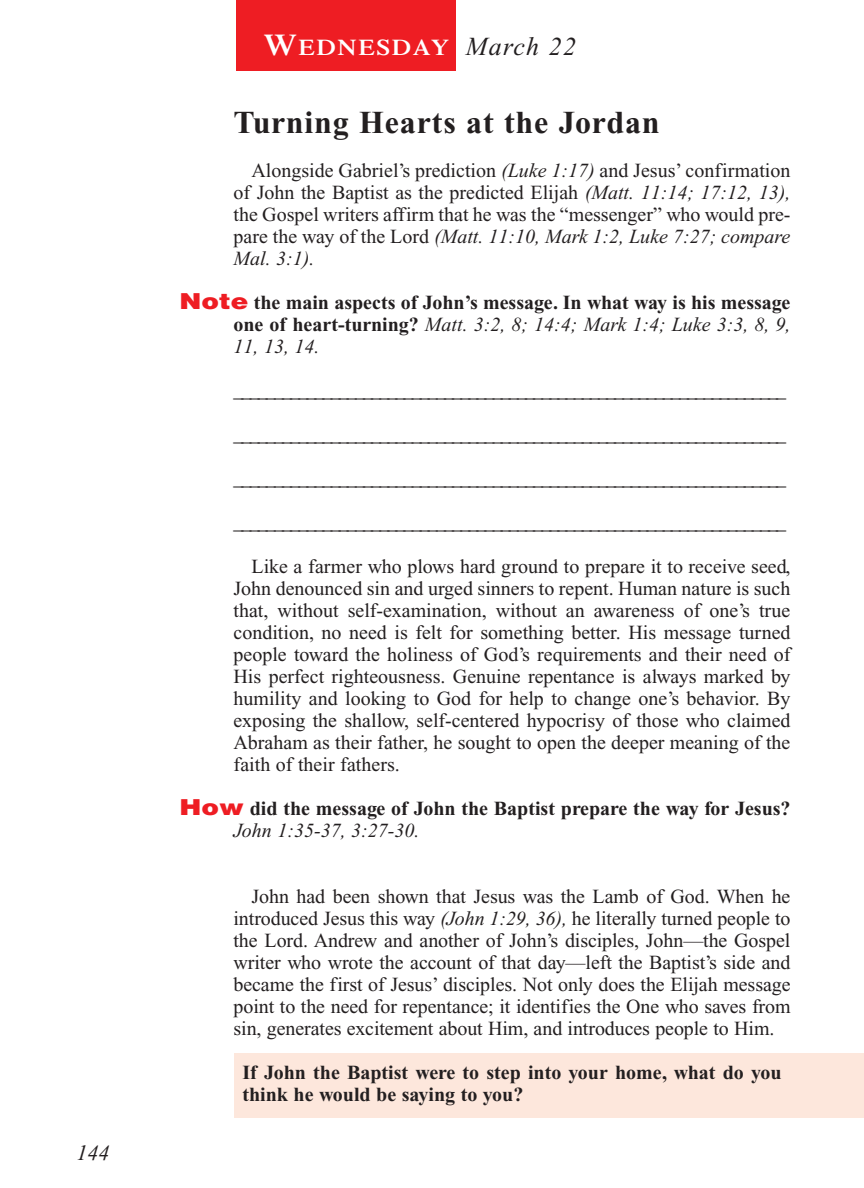
<style>
.page{position:relative;width:864px;height:1188px;background:#fff}
.page>*{position:absolute;margin:0;border:0;box-sizing:border-box;transform-origin:0 0}
.t1{font:700 32px "Times New Roman";letter-spacing:.025em;color:#231f20}
.t2{font:600 22.4px "Times";letter-spacing:.065em;color:#fff;scale:1.1 1}
.t3{font:italic 22px "Times New Roman";color:#231f20}
.t4{font:20px/22px "Times New Roman";color:#231f20;text-align:justify}
.t5{font:700 20px/22px "Times New Roman";color:#231f20}
.s1{font-size:30px}
.s2{font-family:"Times New Roman";font-weight:400;font-style:italic;font-size:26px;color:#231f20}
.s3{font-style:italic}
.s4{font-family:"Helvetica";font-weight:900;font-size:22px;color:#ee1d23}
.s5{font-weight:400;font-style:italic}
</style>
<div class="page">
<div style="left:236px;top:0;width:220px;height:71px;background:#ee1d23"></div>
<div style="left:234px;top:1053px;width:630px;height:65px;background:#fde7dc"></div>
<p class="t3" style="left:77px;top:1145px;width:34px">144</p>
<p class="t2" style="left:264px;top:40px;width:286px"><span class="s1">W</span>EDNESDAY <span class="s2">March 22</span></p>
<h1 class="t1" style="left:234px;top:112px;width:428px">Turning Hearts at the Jordan</h1>
<p class="t4" style="left:234px;top:161px;width:559px;text-indent:18px">Alongside Gabriel’s prediction <span class="s3">(Luke 1:17)</span> and Jesus’ confirmation of John the Baptist as the predicted Elijah <span class="s3">(Matt. 11:14; 17:12, 13), </span>the Gospel writers affirm that he was the “messenger” who would pre&shy;pare the way of the Lord <span class="s3">(Matt. 11:10, Mark 1:2, Luke 7:27; compare Mal. 3:1).</span></p>
<p class="t5" style="left:234px;top:293px;width:559px;text-align:justify;text-indent:-54px"><span class="s4">Note</span> the main aspects of John’s message. In what way is his message one of heart-turning? <span class="s5">Matt. 3:2, 8; 14:4; Mark 1:4; Luke 3:3, 8, 9, 11, 13, 14.</span></p>
<p class="t4" style="left:234px;top:381px;width:554px">____________________________________________________________________</p>
<p class="t4" style="left:234px;top:425px;width:554px">____________________________________________________________________</p>
<p class="t4" style="left:234px;top:469px;width:554px">____________________________________________________________________</p>
<p class="t4" style="left:234px;top:513px;width:554px">____________________________________________________________________</p>
<p class="t4" style="left:234px;top:557px;width:559px;text-indent:18px">Like a farmer who plows hard ground to prepare it to receive seed, John denounced sin and urged sinners to repent. Human nature is such that, without self-examination, without an awareness of one’s true condition, no need is felt for something better. His message turned people toward the holiness of God’s requirements and their need of His perfect righteousness. Genuine repentance is always marked by humility and looking to God for help to change one’s behavior. By exposing the shallow, self-centered hypocrisy of those who claimed Abraham as their father, he sought to open the deeper meaning of the faith of their fathers.</p>
<p class="t5" style="left:234px;top:799px;width:559px;text-indent:-54px"><span class="s4">How</span> did the message of John the Baptist prepare the way for Jesus?<br><span class="s5">John 1:35-37, 3:27-30.</span></p>
<p class="t4" style="left:234px;top:887px;width:559px;text-indent:18px">John had been shown that Jesus was the Lamb of God. When he introduced Jesus this way <span class="s3">(John 1:29, 36),</span> he literally turned people to the Lord. Andrew and another of John’s disciples, John—the Gospel writer who wrote the account of that day—left the Baptist’s side and became the first of Jesus’ disciples. Not only does the Elijah message point to the need for repentance; it identifies the One who saves from sin, generates excitement about Him, and introduces people to Him.</p>
<p class="t5" style="left:243px;top:1063px;width:541px">If John the Baptist were to step into your home, what do you think he would be saying to you?</p>
</div>
